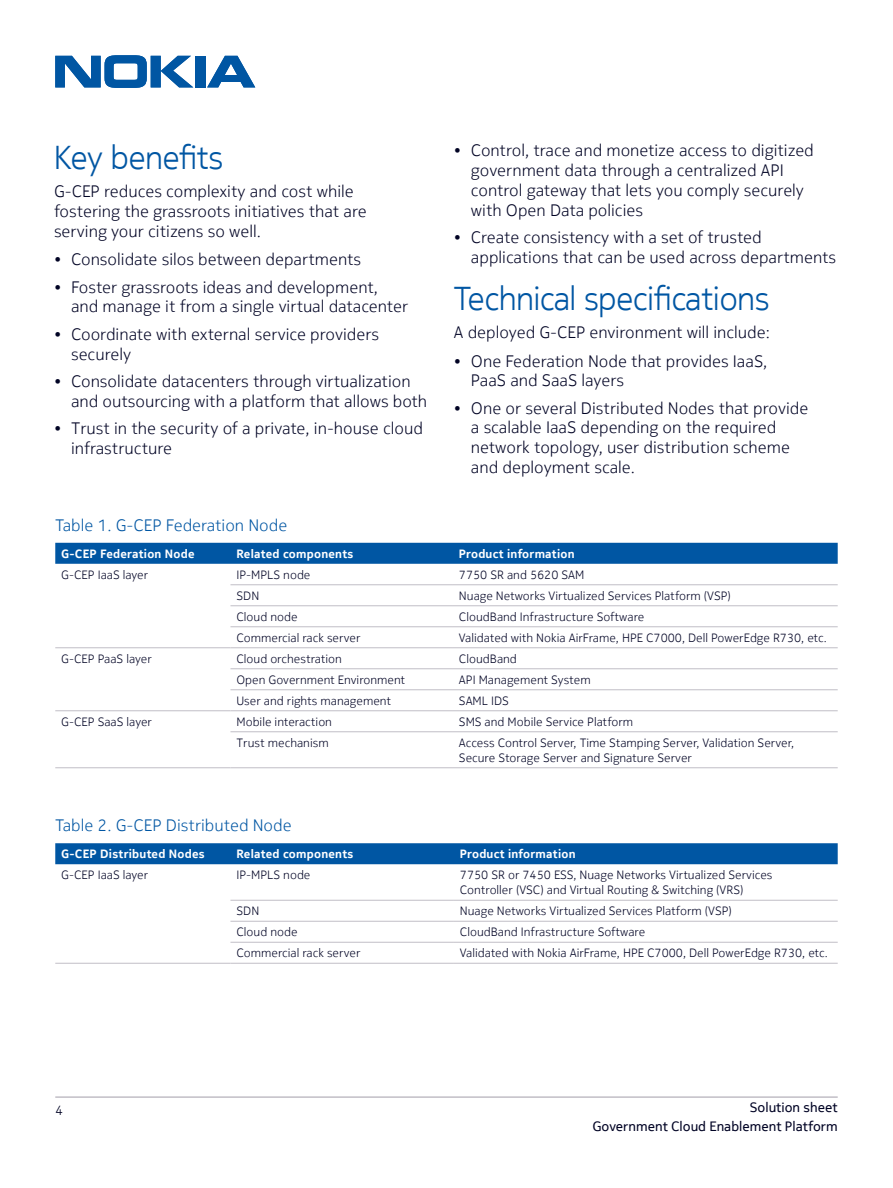
<style>
.page{position:relative;width:893px;height:1188px;background:#fff}
.page>*{position:absolute;margin:0;border:0;box-sizing:border-box;transform-origin:0 0}
.Head_1{font:300 33px "Nokia Pure Headline";color:#0056a3}
.Body{font:300 16.5px/19.8px "Nokia Pure Text";color:#000324}
.Figure_and_Table_cap{font:300 16.5px "Nokia Pure Text";color:#0056a3}
.t1{font:13.5px/18.3px "Nokia Pure Text";color:#000324;text-align:right}
.t2{font:300 13.5px "Nokia Pure Text";color:#000324}
.Table_text{font:300 12px/15px "Nokia Pure Text";color:#000324}
.Table_head{font:500 12px "Nokia Pure Text";letter-spacing:.02em;color:#fff}
</style>
<div class="page">
<hr style="left:55px;top:1096px;width:783px;height:2px;background:#c1bec6">
<svg style="left:55px;top:55px;width:138px;height:33px"></svg>
<div style="left:195px;top:56px;width:10px;height:31px;background:#0056a3"></div>
<svg style="left:207px;top:56px;width:48px;height:31px"></svg>
<div style="left:55px;top:543px;width:783px;height:21px;background:#0056a3"></div>
<hr style="left:230px;top:584px;width:223px;height:1px;background:#c1bec6">
<hr style="left:453px;top:584px;width:385px;height:1px;background:#c1bec6">
<hr style="left:230px;top:605px;width:223px;height:1px;background:#c1bec6">
<hr style="left:453px;top:605px;width:385px;height:1px;background:#c1bec6">
<hr style="left:230px;top:626px;width:223px;height:1px;background:#c1bec6">
<hr style="left:453px;top:626px;width:385px;height:1px;background:#c1bec6">
<hr style="left:55px;top:647px;width:175px;height:1px;background:#c1bec6">
<hr style="left:230px;top:647px;width:223px;height:1px;background:#c1bec6">
<hr style="left:453px;top:647px;width:385px;height:1px;background:#c1bec6">
<hr style="left:230px;top:668px;width:223px;height:1px;background:#c1bec6">
<hr style="left:453px;top:668px;width:385px;height:1px;background:#c1bec6">
<hr style="left:230px;top:689px;width:223px;height:1px;background:#c1bec6">
<hr style="left:453px;top:689px;width:385px;height:1px;background:#c1bec6">
<hr style="left:55px;top:710px;width:175px;height:1px;background:#c1bec6">
<hr style="left:230px;top:710px;width:223px;height:1px;background:#c1bec6">
<hr style="left:453px;top:710px;width:385px;height:1px;background:#c1bec6">
<hr style="left:230px;top:731px;width:223px;height:1px;background:#c1bec6">
<hr style="left:453px;top:731px;width:385px;height:1px;background:#c1bec6">
<hr style="left:55px;top:767px;width:175px;height:1px;background:#c1bec6">
<hr style="left:230px;top:767px;width:223px;height:1px;background:#c1bec6">
<hr style="left:453px;top:767px;width:385px;height:1px;background:#c1bec6">
<div style="left:55px;top:843px;width:783px;height:21px;background:#0056a3"></div>
<hr style="left:230px;top:900px;width:224px;height:1px;background:#c1bec6">
<hr style="left:454px;top:900px;width:384px;height:1px;background:#c1bec6">
<hr style="left:230px;top:921px;width:224px;height:1px;background:#c1bec6">
<hr style="left:454px;top:921px;width:384px;height:1px;background:#c1bec6">
<hr style="left:230px;top:942px;width:224px;height:1px;background:#c1bec6">
<hr style="left:454px;top:942px;width:384px;height:1px;background:#c1bec6">
<hr style="left:55px;top:963px;width:175px;height:1px;background:#c1bec6">
<hr style="left:230px;top:963px;width:224px;height:1px;background:#c1bec6">
<hr style="left:454px;top:963px;width:384px;height:1px;background:#c1bec6">
<p class="Head_1" style="left:54px;top:137px;width:170px">Key benefits</p>
<p class="Body" style="left:54px;top:182px;width:314px">G-CEP reduces complexity and cost while fostering the grassroots initiatives that are serving your citizens so well.</p>
<p class="Body" style="left:54px;top:250px;width:309px">• Consolidate silos between departments</p>
<p class="Body" style="left:71px;top:277px;width:339px;text-indent:-17px">• Foster grassroots ideas and development, and manage it from a single virtual datacenter</p>
<p class="Body" style="left:71px;top:324px;width:310px;text-indent:-17px">• Coordinate with external service providers securely</p>
<p class="Body" style="left:71px;top:371px;width:358px;text-indent:-17px">• Consolidate datacenters through virtualization and outsourcing with a platform that allows both</p>
<p class="Body" style="left:71px;top:418px;width:353px;text-indent:-17px">• Trust in the security of a private, in-house cloud infrastructure</p>
<p class="Body" style="left:471px;top:141px;width:344px;text-indent:-17px">• Control, trace and monetize access to digitized government data through a centralized API control gateway that lets you comply securely with Open Data policies</p>
<p class="Body" style="left:471px;top:227px;width:367px;text-indent:-17px">• Create consistency with a set of trusted applications that can be used across departments</p>
<p class="Head_1" style="left:454px;top:278px;width:317px">Technical specifications</p>
<p class="Body" style="left:454px;top:322px;width:317px">A deployed G-CEP environment will include:</p>
<p class="Body" style="left:471px;top:351px;width:298px;text-indent:-17px">• One Federation Node that provides IaaS,<br>PaaS and SaaS layers</p>
<p class="Body" style="left:471px;top:398px;width:339px;text-indent:-17px">• One or several Distributed Nodes that provide a scalable IaaS depending on the required network topology, user distribution scheme and deployment scale.</p>
<p class="Figure_and_Table_cap" style="left:55px;top:514px;width:234px">Table 1. G-CEP Federation Node</p>
<p class="Table_head" style="left:61px;top:546px;width:135px">G-CEP Federation Node</p>
<p class="Table_head" style="left:236px;top:546px;width:118px">Related components</p>
<p class="Table_head" style="left:459px;top:546px;width:117px">Product information</p>
<p class="Table_text" style="left:61px;top:567px;width:89px">G-CEP IaaS layer</p>
<p class="Table_text" style="left:236px;top:567px;width:76px">IP-MPLS node</p>
<p class="Table_text" style="left:459px;top:567px;width:127px">7750 SR and 5620 SAM</p>
<p class="Table_text" style="left:236px;top:588px;width:24px">SDN</p>
<p class="Table_text" style="left:459px;top:588px;width:273px">Nuage Networks Virtualized Services Platform (VSP)</p>
<p class="Table_text" style="left:236px;top:609px;width:63px">Cloud node</p>
<p class="Table_text" style="left:459px;top:609px;width:187px">CloudBand Infrastructure Software</p>
<p class="Table_text" style="left:236px;top:630px;width:126px">Commercial rack server</p>
<p class="Table_text" style="left:459px;top:630px;width:369px">Validated with Nokia AirFrame, HPE C7000, Dell PowerEdge R730, etc.</p>
<p class="Table_text" style="left:61px;top:651px;width:92px">G-CEP PaaS layer</p>
<p class="Table_text" style="left:236px;top:651px;width:107px">Cloud orchestration</p>
<p class="Table_text" style="left:459px;top:651px;width:59px">CloudBand</p>
<p class="Table_text" style="left:236px;top:672px;width:170px">Open Government Environment</p>
<p class="Table_text" style="left:459px;top:672px;width:133px">API Management System</p>
<p class="Table_text" style="left:236px;top:693px;width:156px">User and rights management</p>
<p class="Table_text" style="left:459px;top:693px;width:51px">SAML IDS</p>
<p class="Table_text" style="left:61px;top:714px;width:92px">G-CEP SaaS layer</p>
<p class="Table_text" style="left:236px;top:714px;width:97px">Mobile interaction</p>
<p class="Table_text" style="left:459px;top:714px;width:176px">SMS and Mobile Service Platform</p>
<p class="Table_text" style="left:236px;top:735px;width:94px">Trust mechanism</p>
<p class="Table_text" style="left:459px;top:735px;width:337px">Access Control Server, Time Stamping Server, Validation Server,<br>Secure Storage Server and Signature Server</p>
<p class="Figure_and_Table_cap" style="left:55px;top:815px;width:238px">Table 2. G-CEP Distributed Node</p>
<p class="Table_head" style="left:61px;top:846px;width:145px">G-CEP Distributed Nodes</p>
<p class="Table_head" style="left:236px;top:846px;width:118px">Related components</p>
<p class="Table_head" style="left:460px;top:846px;width:117px">Product information</p>
<p class="Table_text" style="left:61px;top:867px;width:89px">G-CEP IaaS layer</p>
<p class="Table_text" style="left:236px;top:867px;width:76px">IP-MPLS node</p>
<p class="Table_text" style="left:460px;top:867px;width:314px">7750 SR or 7450 ESS, Nuage Networks Virtualized Services<br>Controller (VSC) and Virtual Routing &amp; Switching (VRS)</p>
<p class="Table_text" style="left:236px;top:903px;width:24px">SDN</p>
<p class="Table_text" style="left:460px;top:903px;width:273px">Nuage Networks Virtualized Services Platform (VSP)</p>
<p class="Table_text" style="left:236px;top:924px;width:63px">Cloud node</p>
<p class="Table_text" style="left:460px;top:924px;width:187px">CloudBand Infrastructure Software</p>
<p class="Table_text" style="left:236px;top:945px;width:126px">Commercial rack server</p>
<p class="Table_text" style="left:460px;top:945px;width:369px">Validated with Nokia AirFrame, HPE C7000, Dell PowerEdge R730, etc.</p>
<p class="t2" style="left:55px;top:1101px;width:9px">4</p>
<p class="t1" style="left:592px;top:1099px;width:247px">Solution sheet<br>Government Cloud Enablement Platform</p>
</div>
